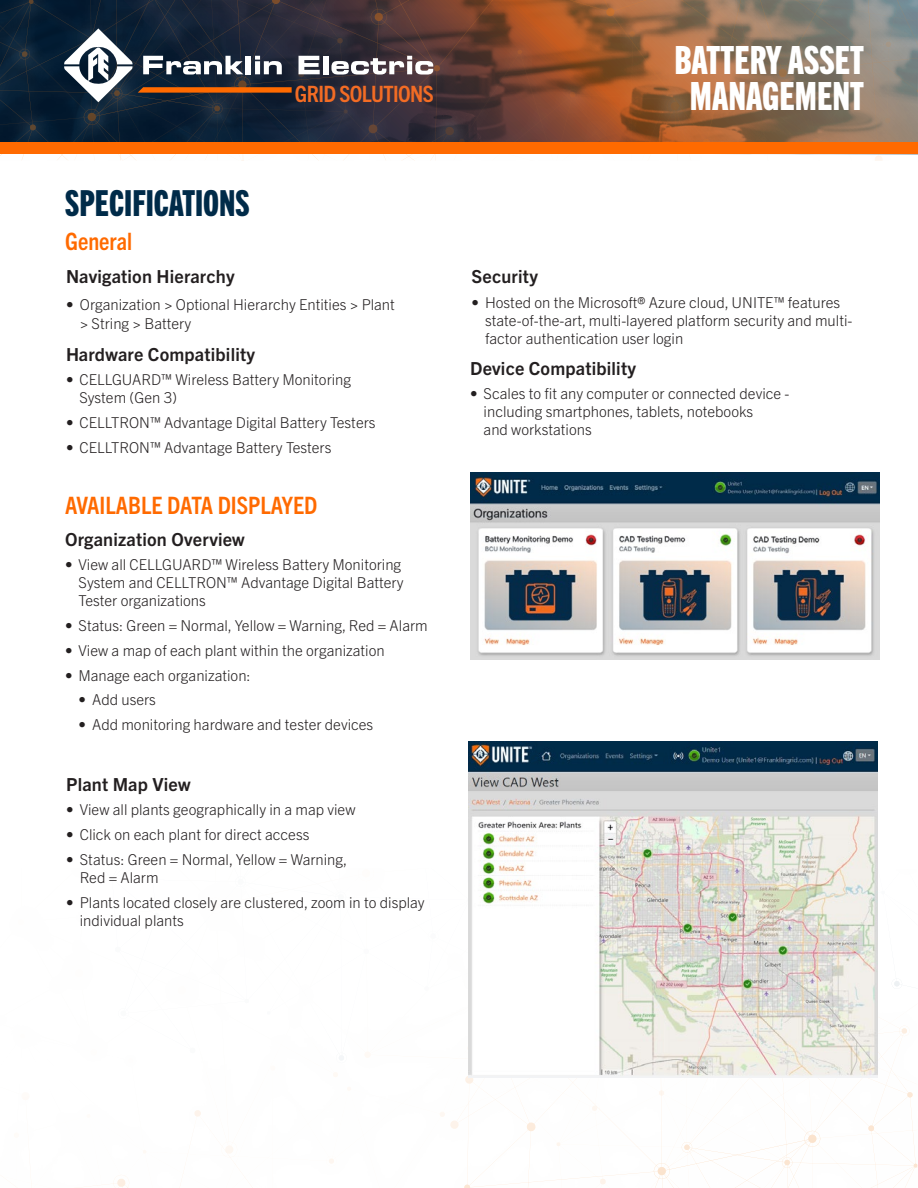
<style>
.page{position:relative;width:918px;height:1188px;background:#fff}
.page>*{position:absolute;margin:0;border:0;box-sizing:border-box;transform-origin:0 0}
.First_Paragraph_Sellsheet{font:39px/36px "Trade Gothic Next LT Pro Hv Cm";color:#fff;text-align:center}
.First_Paragraph_Sellsheet-2{font:36px "Trade Gothic Next LT Pro Hv Cm";color:#002b49}
.First_Paragraph_Sellsheet-3{font:700 condensed 24px "Trade Gothic Next LT Pro";color:#ff6a00}
.t1{font:700 condensed 22.5px "Trade Gothic Next LT Pro";letter-spacing:-.025em;color:#f36c24}
.First_Paragraph_Sellsheet-4{font:700 18px "Trade Gothic Next LT Pro";letter-spacing:.01em;color:#231f20}
.t2{font:300 15px/18px "Trade Gothic Next LT Pro";color:#231f20}
</style>
<div class="page">
<svg style="left:292px;top:0;width:625px;height:161px;background:#563f3f"></svg>
<svg style="left:368px;top:124px;width:10px;height:9px"></svg>
<svg style="left:370px;top:8px;width:18px;height:18px"></svg>
<svg style="left:298px;top:56px;width:22px;height:21px"></svg>
<div style="left:323px;top:56px;width:5px;height:18px;background:#fff"></div>
<svg style="left:331px;top:56px;width:109px;height:19px"></svg>
<svg style="left:0;top:0;width:292px;height:161px;background:#333e4b"></svg>
<div style="left:0;top:143px;width:918px;height:11px;background:#ff6a00"></div>
<svg style="left:537px;top:1px;width:381px;height:160px;background:#a17250"></svg>
<div style="left:905px;top:143px;width:13px;height:11px;background:#ff6a00"></div>
<svg style="left:465px;top:1076px;width:8px;height:8px"></svg>
<svg style="left:527px;top:1122px;width:9px;height:10px"></svg>
<svg style="left:464px;top:1184px;width:6px;height:4px"></svg>
<svg style="left:194px;top:1110px;width:7px;height:7px"></svg>
<svg style="left:113px;top:1179px;width:15px;height:9px"></svg>
<svg style="left:661px;top:1046px;width:230px;height:142px"></svg>
<svg style="left:803px;top:1130px;width:18px;height:18px"></svg>
<svg style="left:653px;top:1162px;width:18px;height:18px"></svg>
<svg style="left:891px;top:981px;width:27px;height:207px"></svg>
<img style="left:468px;top:742px;width:410px;height:336px">
<img style="left:470px;top:473px;width:410px;height:187px">
<img style="left:701px;top:747px;width:141px;height:18px">
<p class="First_Paragraph_Sellsheet-2" style="left:65px;top:179px;width:186px">SPECIFICATIONS</p>
<p class="First_Paragraph_Sellsheet-3" style="left:65px;top:225px;width:69px">General</p>
<h3 class="t1" style="left:295px;top:79px;width:140px">GRID SOLUTIONS</h3>
<p class="First_Paragraph_Sellsheet-4" style="left:66px;top:264px;width:170px">Navigation Hierarchy</p>
<p class="t2" style="left:80px;top:293px;width:317px;line-height:19.5px;text-indent:-14px">• Organization &gt; Optional Hierarchy Entities &gt; Plant &gt; String &gt; Battery</p>
<p class="First_Paragraph_Sellsheet-4" style="left:66px;top:342px;width:191px">Hardware Compatibility</p>
<p class="t2" style="left:80px;top:370px;width:273px;text-indent:-14px">• CELLGUARD™ Wireless Battery Monitoring<br>System (Gen 3)</p>
<p class="t2" style="left:66px;top:413px;width:311px">• CELLTRON™ Advantage Digital Battery Testers</p>
<p class="t2" style="left:66px;top:437px;width:267px">• CELLTRON™ Advantage Battery Testers</p>
<p class="First_Paragraph_Sellsheet-3" style="left:65px;top:489px;width:254px">AVAILABLE DATA DISPLAYED</p>
<p class="First_Paragraph_Sellsheet-4" style="left:65px;top:527px;width:181px">Organization Overview</p>
<p class="t2" style="left:79px;top:555px;width:327px;text-indent:-14px">• View all CELLGUARD™ Wireless Battery Monitoring<br>System and CELLTRON™ Advantage Digital Battery<br>Tester organizations</p>
<p class="t2" style="left:65px;top:616px;width:364px">• Status: Green = Normal, Yellow = Warning, Red = Alarm</p>
<p class="t2" style="left:65px;top:640px;width:321px">• View a map of each plant within the organization</p>
<p class="t2" style="left:65px;top:665px;width:187px">• Manage each organization:</p>
<p class="t2" style="left:79px;top:690px;width:79px">• Add users</p>
<p class="t2" style="left:79px;top:715px;width:296px">• Add monitoring hardware and tester devices</p>
<p class="First_Paragraph_Sellsheet-4" style="left:66px;top:772px;width:126px">Plant Map View</p>
<p class="t2" style="left:66px;top:800px;width:291px">• View all plants geographically in a map view</p>
<p class="t2" style="left:66px;top:825px;width:245px">• Click on each plant for direct access</p>
<p class="t2" style="left:80px;top:849px;width:269px;text-indent:-14px">• Status: Green = Normal, Yellow = Warning,<br>Red = Alarm</p>
<p class="t2" style="left:80px;top:892px;width:346px;text-indent:-14px">• Plants located closely are clustered, zoom in to display individual plants</p>
<p class="First_Paragraph_Sellsheet" style="left:675px;top:39px;width:191px">BATTERY ASSET<br>MANAGEMENT</p>
<p class="First_Paragraph_Sellsheet-4" style="left:472px;top:264px;width:68px">Security</p>
<p class="t2" style="left:485px;top:293px;width:369px;text-indent:-14px">• Hosted on the Microsoft® Azure cloud, UNITE™ features state-of-the-art, multi-layered platform security and multi&shy;factor authentication user login</p>
<p class="First_Paragraph_Sellsheet-4" style="left:470px;top:355px;width:168px">Device Compatibility</p>
<p class="t2" style="left:484px;top:384px;width:307px;text-indent:-14px">• Scales to fit any computer or connected device - including smartphones, tablets, notebooks<br>and workstations</p>
</div>
